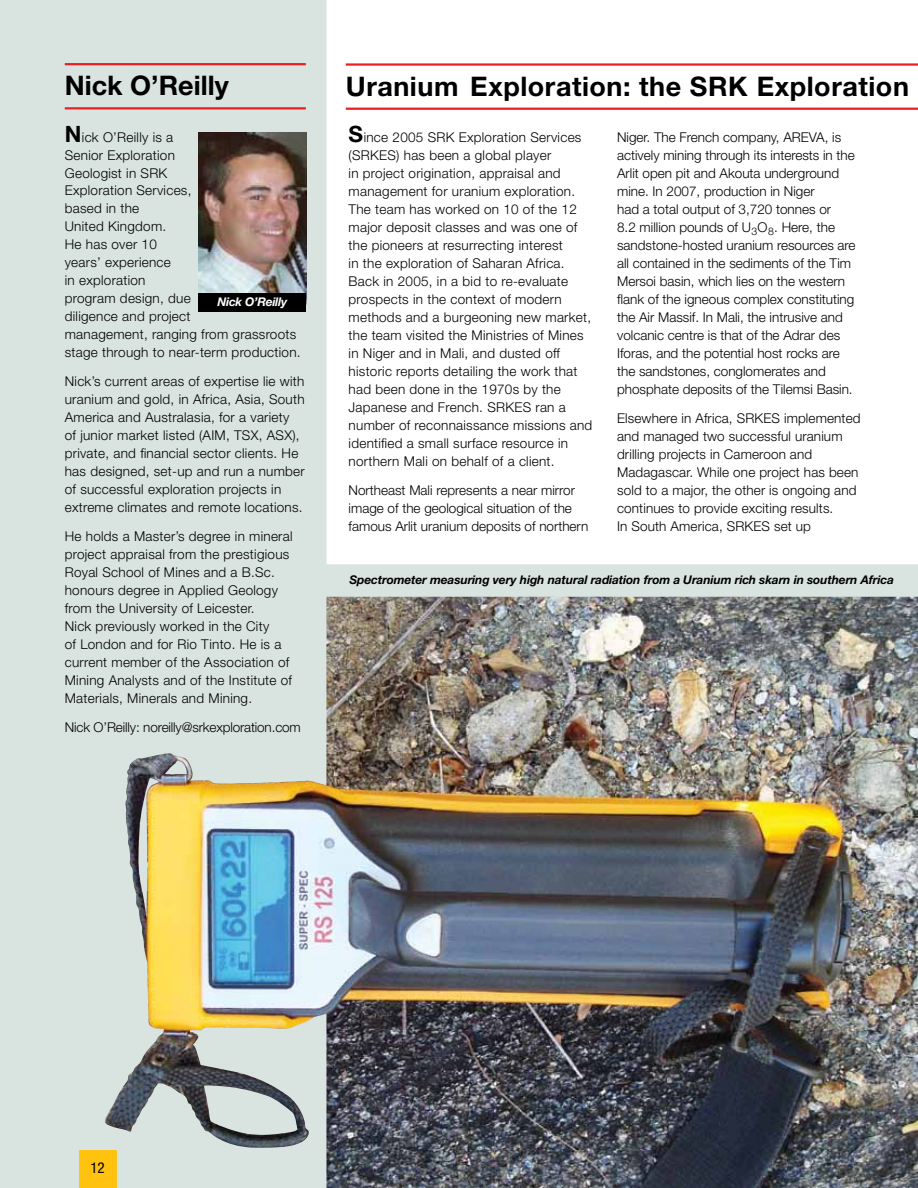
<style>
.page{position:relative;width:918px;height:1188px;background:#fff}
.page>*{position:absolute;margin:0;border:0;box-sizing:border-box;transform-origin:0 0}
.t1{font:700 27px "Helvetica Neue";letter-spacing:.02em;color:#000}
.t2{font:700 27px "Helvetica Neue";color:#000}
.t3{font:condensed 15px "Helvetica Neue";color:#000}
.t4{font:300 13.5px/18px "Helvetica Neue";letter-spacing:.02em;color:#000}
.t5{font:300 13.5px/18px "Helvetica Neue";color:#000}
.t6{font:300 13.5px "Helvetica Neue";letter-spacing:-.01em;color:#000}
.t7{font:italic 700 12px "Helvetica Neue";letter-spacing:-.01em;color:#000}
.t8{font:italic 700 12px "Helvetica Neue";letter-spacing:-.02em;color:#fff}
.s1{font-weight:700;font-size:22.5px}
</style>
<div class="page">
<img style="left:326px;top:597px;width:592px;height:591px">
<div style="left:0;top:0;width:326px;height:1188px;background:#d9e3e0"></div>
<hr style="left:65px;top:63px;width:241px;height:2px;background:#ed1d24">
<hr style="left:65px;top:107px;width:241px;height:2px;background:#ed1d24">
<img style="left:198px;top:133px;width:108px;height:161px">
<div style="left:198px;top:294px;width:108px;height:18px;background:#000"></div>
<svg style="left:79px;top:1150px;width:38px;height:38px"></svg>
<hr style="left:346px;top:63px;width:572px;height:3px;background:#ed1d24">
<hr style="left:346px;top:108px;width:572px;height:2px;background:#ed1d24">
<div style="left:323px;top:564px;width:595px;height:33px;background:#d9e3e0"></div>
<img style="left:105px;top:753px;width:430px;height:395px">
<h1 class="t2" style="left:65px;top:69px;width:165px">Nick O’Reilly</h1>
<p class="t4" style="left:65px;top:127px;width:237px"><span class="s1">N</span>ick O’Reilly is a<br>Senior Exploration<br>Geologist in SRK<br>Exploration Services,<br>based in the<br>United Kingdom.<br>He has over 10<br>years’ experience<br>in exploration<br>program design, due<br>diligence and project<br>management, ranging from grassroots stage through to near-term production.</p>
<p class="t4" style="left:65px;top:372px;width:242px">Nick’s current areas of expertise lie with uranium and gold, in Africa, Asia, South America and Australasia, for a variety<br>of junior market listed (AIM, TSX, ASX), private, and financial sector clients. He has designed, set-up and run a number of successful exploration projects in extreme climates and remote locations.</p>
<p class="t4" style="left:65px;top:527px;width:229px">He holds a Master’s degree in mineral project appraisal from the prestigious Royal School of Mines and a B.Sc. honours degree in Applied Geology from the University of Leicester.<br>Nick previously worked in the City<br>of London and for Rio Tinto. He is a current member of the Association of Mining Analysts and of the Institute of Materials, Minerals and Mining.</p>
<p class="t6" style="left:65px;top:719px;width:238px">Nick O’Reilly: noreilly@srkexploration.com</p>
<p class="t8" style="left:218px;top:295px;width:71px">Nick O’Reilly</p>
<h1 class="t1" style="left:346px;top:69px;width:565px">Uranium Exploration: the SRK Exploration</h1>
<p class="t4" style="left:349px;top:128px;width:245px"><span class="s1">S</span>ince 2005 SRK Exploration Services (SRKES) has been a global player<br>in project origination, appraisal and management for uranium exploration.<br>The team has worked on 10 of the 12 major deposit classes and was one of the pioneers at resurrecting interest<br>in the exploration of Saharan Africa.<br>Back in 2005, in a bid to re-evaluate prospects in the context of modern methods and a burgeoning new market, the team visited the Ministries of Mines in Niger and in Mali, and dusted off historic reports detailing the work that had been done in the 1970s by the Japanese and French. SRKES ran a number of reconnaissance missions and identified a small surface resource in northern Mali on behalf of a client.</p>
<p class="t5" style="left:349px;top:481px;width:241px">Northeast Mali represents a near mirror image of the geological situation of the famous Arlit uranium deposits of northern</p>
<p class="t5" style="left:617px;top:128px;width:240px">Niger. The French company, AREVA, is actively mining through its interests in the Arlit open pit and Akouta underground mine. In 2007, production in Niger<br>had a total output of 3,720 tonnes or<br>8.2 million pounds of U<sub>3</sub>O<sub>8</sub>. Here, the sandstone-hosted uranium resources are all contained in the sediments of the Tim Mersoi basin, which lies on the western flank of the igneous complex constituting the Air Massif. In Mali, the intrusive and volcanic centre is that of the Adrar des Iforas, and the potential host rocks are the sandstones, conglomerates and phosphate deposits of the Tilemsi Basin.</p>
<p class="t4" style="left:617px;top:409px;width:245px">Elsewhere in Africa, SRKES implemented and managed two successful uranium drilling projects in Cameroon and Madagascar. While one project has been sold to a major, the other is ongoing and continues to provide exciting results.<br>In South America, SRKES set up</p>
<p class="t7" style="left:350px;top:572px;width:546px">Spectrometer measuring very high natural radiation from a Uranium rich skarn in southern Africa</p>
<p class="t3" style="left:90px;top:1160px;width:16px">12</p>
</div>
